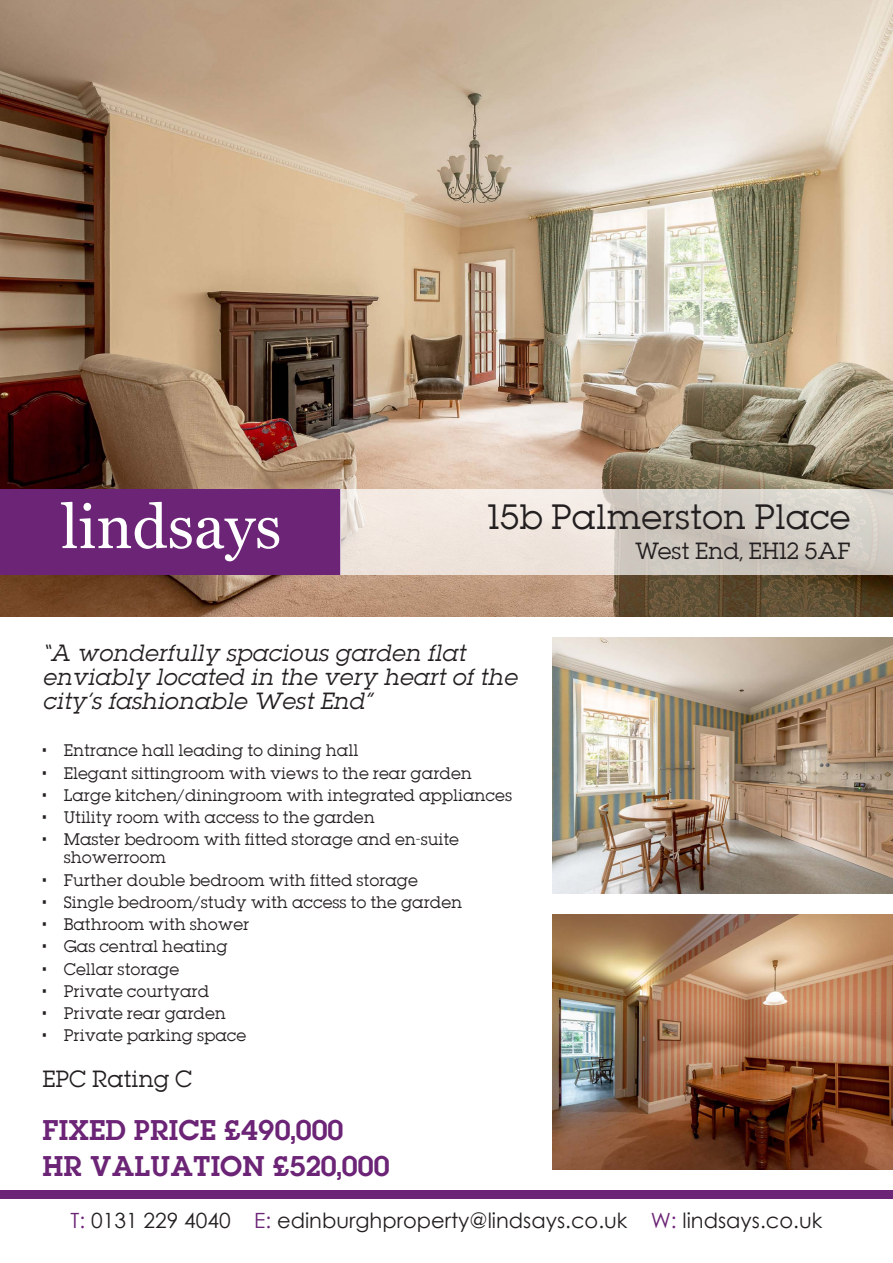
<style>
.page{position:relative;width:893px;height:1263px;background:#fff}
.page>*{position:absolute;margin:0;border:0;box-sizing:border-box;transform-origin:0 0}
.Address_1{font:31.5px "Lubalin";color:#231f20}
.Price{font:25.5px/36px "Lubalin Demi";color:#6c2476}
.Strapline{font:italic 21px/24px "Lubalin";color:#231f20}
.t1{font:21px "Century Gothic";color:#231f20}
.Address_2{font:21px "Lubalin";color:#231f20}
.EPC{font:21px "Lubalin";color:#231f20}
.t2{font:15px/18px "Lubalin";color:#231f20}
.s1{color:#6c2476}
</style>
<div class="page">
<img style="left:0;top:0;width:893px;height:617px">
<img style="left:553px;top:638px;width:340px;height:255px">
<img style="left:553px;top:914px;width:340px;height:255px">
<div style="left:0;top:489px;width:340px;height:85px;background:#6c2476"></div>
<svg style="left:61px;top:502px;width:218px;height:59px"></svg>
<div style="left:0;top:1191px;width:893px;height:8px;background:#6c2476"></div>
<svg style="left:340px;top:489px;width:553px;height:85px"></svg>
<p class="Address_1" style="left:488px;top:496px;width:364px">15b Palmerston Place</p>
<p class="Address_2" style="left:635px;top:536px;width:217px">West End, EH12 5AF</p>
<p class="Strapline" style="left:43px;top:640px;width:476px">“A wonderfully spacious garden flat enviably located in the very heart of the city’s fashionable West End”</p>
<p class="t2" style="left:43px;top:741px;width:317px">• Entrance hall leading to dining hall</p>
<p class="t2" style="left:43px;top:764px;width:431px">• Elegant sittingroom with views to the rear garden</p>
<p class="t2" style="left:43px;top:786px;width:471px">• Large kitchen/diningroom with integrated appliances</p>
<p class="t2" style="left:43px;top:808px;width:334px">• Utility room with access to the garden</p>
<p class="t2" style="left:64px;top:830px;width:397px;text-indent:-21px">• Master bedroom with fitted storage and en-suite showerroom</p>
<p class="t2" style="left:43px;top:871px;width:377px">• Further double bedroom with fitted storage</p>
<p class="t2" style="left:43px;top:893px;width:421px">• Single bedroom/study with access to the garden</p>
<p class="t2" style="left:43px;top:915px;width:208px">• Bathroom with shower</p>
<p class="t2" style="left:43px;top:937px;width:187px">• Gas central heating</p>
<p class="t2" style="left:43px;top:960px;width:138px">• Cellar storage</p>
<p class="t2" style="left:43px;top:982px;width:168px">• Private courtyard</p>
<p class="t2" style="left:43px;top:1004px;width:185px">• Private rear garden</p>
<p class="t2" style="left:43px;top:1026px;width:205px">• Private parking space</p>
<p class="EPC" style="left:43px;top:1064px;width:151px">EPC Rating C</p>
<p class="Price" style="left:43px;top:1112px;width:349px">FIXED PRICE £490,000<br>HR VALUATION £520,000</p>
<p class="t1" style="left:71px;top:1205px;width:753px"><span class="s1">T:</span> 0131 229 4040 <span class="s1">E:</span> edinburghproperty@lindsays.co.uk <span class="s1">W:</span> lindsays.co.uk</p>
</div>
